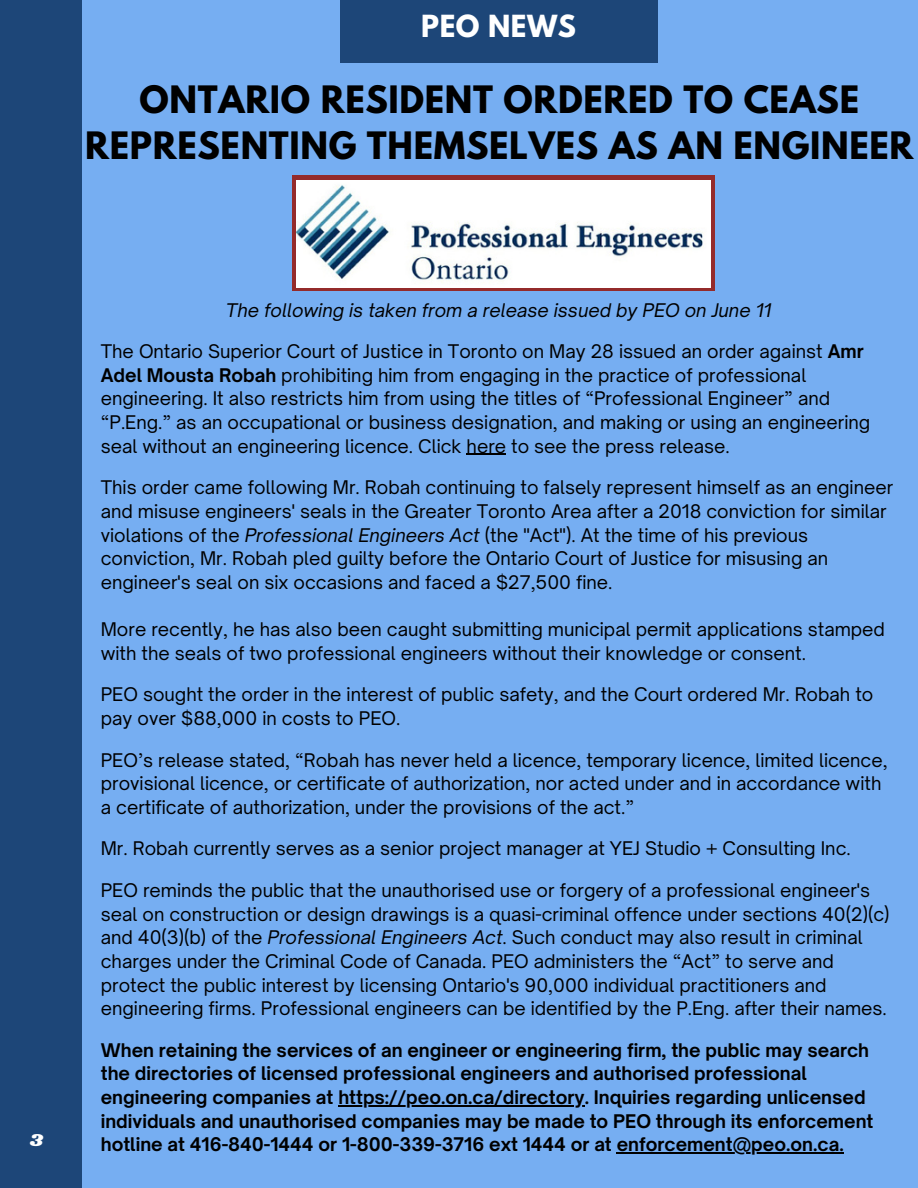
<style>
.page{position:relative;width:918px;height:1188px;background:#fff}
.page>*{position:absolute;margin:0;border:0;box-sizing:border-box;transform-origin:0 0}
.t1{font:700 33.45px/46.2px "League Spartan";letter-spacing:.02em;color:#000;text-align:center}
.t2{font:700 27px "League Spartan";letter-spacing:.02em;color:#fff}
.t3{font:18px/23.7px "Open Sauce One";color:#000}
.t4{font:700 18px/23.7px "Open Sauce One";color:#000}
.t5{font:italic 18px "Open Sauce One";color:#000}
.t6{font:18px "Shrikhand";color:#fff}
.s1{font-weight:700}
.s2{font-style:italic}
</style>
<div class="page">
<div style="left:79px;top:0;width:839px;height:1188px;background:#76aef2"></div>
<div style="left:0;top:0;width:81px;height:1188px;background:#1d4678"></div>
<svg style="left:292px;top:176px;width:423px;height:115px"></svg>
<img style="left:297px;top:180px;width:414px;height:107px">
<div style="left:340px;top:0;width:317px;height:62px;background:#1d4678"></div>
<hr style="left:467px;top:454px;width:39px;height:1px;background:#000">
<hr style="left:338px;top:1105px;width:247px;height:1px;background:#000">
<hr style="left:617px;top:1152px;width:227px;height:2px;background:#000">
<h2 class="t2" style="left:421px;top:13px;width:156px">PEO NEWS</h2>
<h3 class="t1" style="left:85px;top:81px;width:830px">ONTARIO RESIDENT ORDERED TO CEASE<br>REPRESENTING THEMSELVES AS AN ENGINEER</h3>
<p class="t5" style="left:226px;top:299px;width:547px">The following is taken from a release issued by PEO on June 11</p>
<h2 class="t3" style="left:101px;top:339px;width:771px">The Ontario Superior Court of Justice in Toronto on May 28 issued an order against <span class="s1">Amr Adel Mousta Robah</span> prohibiting him from engaging in the practice of professional engineering. It also restricts him from using the titles of “Professional Engineer” and “P.Eng.” as an occupational or business designation, and making or using an engineering seal without an engineering licence. Click here to see the press release.</h2>
<h1 class="t3" style="left:101px;top:476px;width:794px">This order came following Mr. Robah continuing to falsely represent himself as an engineer and misuse engineers' seals in the Greater Toronto Area after a 2018 conviction for similar violations of the <span class="s2">Professional Engineers Act</span> (the "Act"). At the time of his previous conviction, Mr. Robah pled guilty before the Ontario Court of Justice for misusing an engineer's seal on six occasions and faced a $27,500 fine.</h1>
<p class="t3" style="left:101px;top:617px;width:786px">More recently, he has also been caught submitting municipal permit applications stamped with the seals of two professional engineers without their knowledge or consent.</p>
<p class="t3" style="left:101px;top:683px;width:774px">PEO sought the order in the interest of public safety, and the Court ordered Mr. Robah to pay over $88,000 in costs to PEO.</p>
<p class="t3" style="left:101px;top:748px;width:788px">PEO’s release stated, “Robah has never held a licence, temporary licence, limited licence, provisional licence, or certificate of authorization, nor acted under and in accordance with a certificate of authorization, under the provisions of the act.”</p>
<p class="t3" style="left:101px;top:837px;width:752px">Mr. Robah currently serves as a senior project manager at YEJ Studio + Consulting Inc.</p>
<p class="t3" style="left:101px;top:878px;width:790px">PEO reminds the public that the unauthorised use or forgery of a professional engineer's seal on construction or design drawings is a quasi-criminal offence under sections 40(2)(c) and 40(3)(b) of the <span class="s2">Professional Engineers Act</span>. Such conduct may also result in criminal charges under the Criminal Code of Canada. PEO administers the “Act” to serve and protect the public interest by licensing Ontario's 90,000 individual practitioners and engineering firms. Professional engineers can be identified by the P.Eng. after their names.</p>
<p class="t4" style="left:101px;top:1038px;width:770px">When retaining the services of an engineer or engineering firm, the public may search the directories of licensed professional engineers and authorised professional engineering companies at https://peo.on.ca/directory. Inquiries regarding unlicensed</p>
<p class="t4" style="left:101px;top:1109px;width:774px">individuals and unauthorised companies may be made to PEO through its enforcement</p>
<p class="t6" style="left:30px;top:1127px;width:14px">3</p>
<p class="t4" style="left:101px;top:1133px;width:744px">hotline at 416-840-1444 or 1-800-339-3716 ext 1444 or at enforcement@peo.on.ca.</p>
</div>
